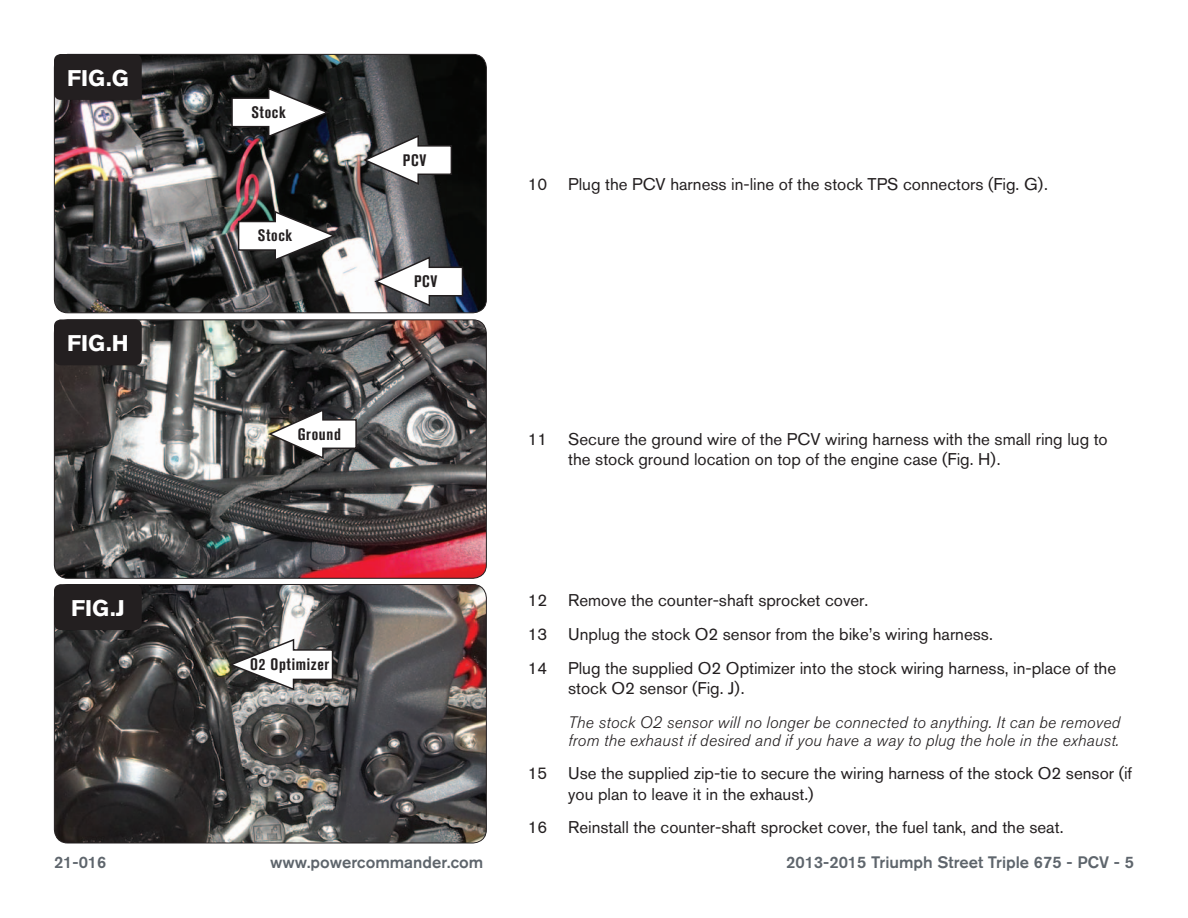
<style>
.page{position:relative;width:1188px;height:918px;background:#fff}
.page>*{position:absolute;margin:0;border:0;box-sizing:border-box;transform-origin:0 0}
.t1{font:700 22.5px "Akzidenz Grotesk BQ";color:#fff}
.Bodycopy{font:16.8px/20.2px "Akzidenz Grotesk BQ";color:#231f20}
.Bodycopy-2{font:italic 300 16.5px/18px "Akzidenz Grotesk BQ";letter-spacing:.01em;color:#231f20}
.t2{font:500 16.5px "Akzidenz Grotesk BQ";color:#5e656c}
.Callouts{font:700 condensed 16.5px "Akzidenz Grotesk BQ";letter-spacing:.04em;color:#231f20}
</style>
<div class="page">
<img style="left:54px;top:320px;width:431px;height:258px">
<div style="left:54px;top:319px;width:433px;height:260px;border:1px solid #231f20;border-radius:14px"></div>
<img style="left:54px;top:585px;width:432px;height:258px">
<div style="left:54px;top:584px;width:433px;height:259px;border:1px solid #231f20;border-radius:14px"></div>
<div style="left:54px;top:319px;width:88px;height:46px;background:#231f20;border-radius:7px"></div>
<img style="left:54px;top:54px;width:432px;height:259px">
<div style="left:54px;top:54px;width:433px;height:259px;border:1px solid #231f20;border-radius:14px"></div>
<div style="left:54px;top:54px;width:88px;height:46px;background:#231f20;border-radius:7px"></div>
<svg style="left:373px;top:256px;width:91px;height:52px"></svg>
<svg style="left:231px;top:86px;width:100px;height:52px"></svg>
<svg style="left:237px;top:210px;width:101px;height:52px"></svg>
<svg style="left:361px;top:134px;width:92px;height:52px"></svg>
<svg style="left:266px;top:408px;width:92px;height:52px"></svg>
<svg style="left:227px;top:638px;width:107px;height:53px"></svg>
<div style="left:54px;top:584px;width:88px;height:46px;background:#231f20;border-radius:7px"></div>
<p class="t1" style="left:67px;top:65px;width:63px">FIG.G</p>
<p class="t1" style="left:67px;top:331px;width:63px">FIG.H</p>
<p class="t1" style="left:71px;top:595px;width:55px">FIG.J</p>
<p class="Callouts" style="left:251px;top:103px;width:36px">Stock</p>
<p class="Callouts" style="left:258px;top:226px;width:36px">Stock</p>
<p class="Callouts" style="left:298px;top:424px;width:45px">Ground</p>
<p class="Callouts" style="left:403px;top:150px;width:25px">PCV</p>
<p class="Callouts" style="left:414px;top:272px;width:25px">PCV</p>
<p class="Callouts" style="left:250px;top:655px;width:81px">O2 Optimizer</p>
<p class="Bodycopy" style="left:528px;top:174px;width:522px">10 Plug the PCV harness in-line of the stock TPS connectors (Fig. G).</p>
<p class="Bodycopy" style="left:568px;top:429px;width:541px;text-indent:-40px">11 Secure the ground wire of the PCV wiring harness with the small ring lug to the stock ground location on top of the engine case (Fig. H).</p>
<p class="Bodycopy" style="left:528px;top:590px;width:342px">12 Remove the counter-shaft sprocket cover.</p>
<p class="Bodycopy" style="left:528px;top:624px;width:467px">13 Unplug the stock O2 sensor from the bike’s wiring harness.</p>
<p class="Bodycopy" style="left:568px;top:658px;width:550px;text-indent:-40px">14 Plug the supplied O2 Optimizer into the stock wiring harness, in-place of the stock O2 sensor (Fig. J).</p>
<p class="Bodycopy-2" style="left:568px;top:713px;width:553px">The stock O2 sensor will no longer be connected to anything. It can be removed from the exhaust if desired and if you have a way to plug the hole in the exhaust.</p>
<p class="Bodycopy" style="left:568px;top:763px;width:565px;text-indent:-40px">15 Use the supplied zip-tie to secure the wiring harness of the stock O2 sensor (if you plan to leave it in the exhaust.)</p>
<p class="Bodycopy" style="left:528px;top:817px;width:537px">16 Reinstall the counter-shaft sprocket cover, the fuel tank, and the seat.</p>
<p class="t2" style="left:54px;top:852px;width:54px">21-016</p>
<p class="t2" style="left:270px;top:852px;width:215px">www.powercommander.com</p>
<p class="t2" style="left:786px;top:852px;width:349px">2013-2015 Triumph Street Triple 675 - PCV - 5</p>
</div>
